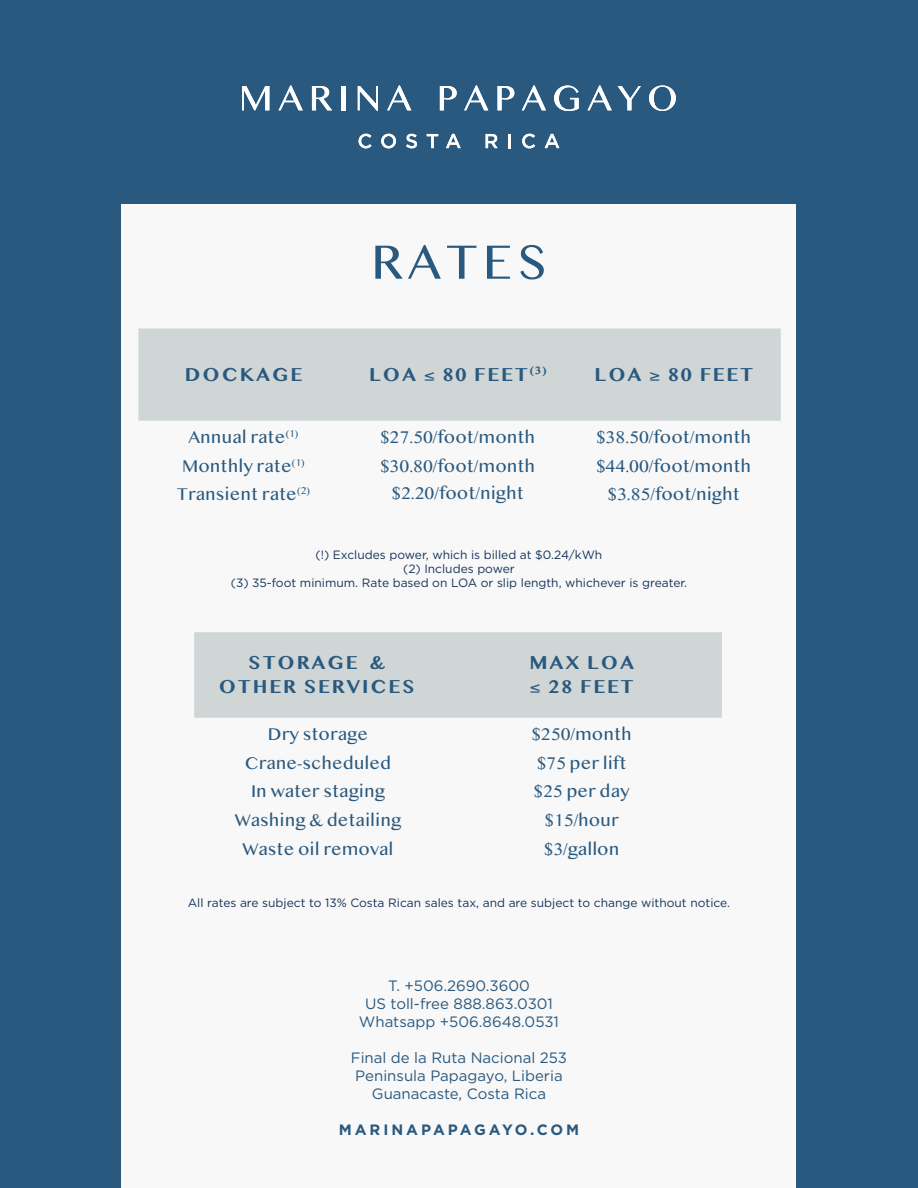
<style>
.page{position:relative;width:918px;height:1188px;background:#29597f}
.page>*{position:absolute;margin:0;border:0;box-sizing:border-box;transform-origin:0 0}
.t1{font:51px "Myanmar MN";letter-spacing:.1em;color:#29597f}
.t2{font:700 19.5px/23.4px "Myanmar MN";letter-spacing:.1em;color:#29597f;text-align:center}
.t3{font:18px/28.7px "Myanmar MN";color:#29597f}
.t4{font:15px "Gotham";color:#29597f}
.t5{font:700 15px "Gotham";letter-spacing:.2em;color:#29597f}
.t6{font:12px "Gotham";color:#153359}
</style>
<div class="page">
<div style="left:122px;top:205px;width:674px;height:983px;background:#f8f8f8"></div>
<svg style="left:242px;top:86px;width:27px;height:24px"></svg>
<svg style="left:279px;top:86px;width:24px;height:24px"></svg>
<svg style="left:312px;top:86px;width:20px;height:24px"></svg>
<hr style="left:341px;top:86px;width:4px;height:24px;background:#fff">
<svg style="left:358px;top:86px;width:20px;height:25px"></svg>
<svg style="left:387px;top:86px;width:24px;height:24px"></svg>
<svg style="left:440px;top:86px;width:17px;height:24px"></svg>
<svg style="left:464px;top:86px;width:24px;height:24px"></svg>
<svg style="left:498px;top:86px;width:16px;height:24px"></svg>
<svg style="left:522px;top:86px;width:24px;height:24px"></svg>
<svg style="left:554px;top:85px;width:25px;height:26px"></svg>
<svg style="left:588px;top:86px;width:24px;height:24px"></svg>
<svg style="left:618px;top:86px;width:23px;height:24px"></svg>
<svg style="left:649px;top:86px;width:27px;height:25px"></svg>
<svg style="left:359px;top:134px;width:13px;height:14px"></svg>
<svg style="left:381px;top:134px;width:15px;height:14px"></svg>
<svg style="left:406px;top:134px;width:11px;height:14px"></svg>
<svg style="left:427px;top:134px;width:11px;height:14px"></svg>
<svg style="left:446px;top:134px;width:15px;height:14px"></svg>
<svg style="left:486px;top:134px;width:12px;height:14px"></svg>
<hr style="left:508px;top:134px;width:3px;height:14px;background:#fff">
<svg style="left:522px;top:134px;width:13px;height:14px"></svg>
<svg style="left:545px;top:134px;width:14px;height:14px"></svg>
<div style="left:138px;top:328px;width:643px;height:93px;background:#d0d5d6"></div>
<div style="left:194px;top:632px;width:528px;height:86px;background:#d0d5d6"></div>
<p class="t1" style="left:371px;top:231px;width:178px">RATES</p>
<p class="t2" style="left:185px;top:362px;width:119px">DOCKAGE</p>
<p class="t2" style="left:369px;top:362px;width:179px">LOA ≤ 80 FEET<sup>(3)</sup></p>
<p class="t2" style="left:595px;top:362px;width:160px">LOA ≥ 80 FEET</p>
<p class="t3" style="left:188px;top:423px;width:112px">Annual rate<sup>(1)</sup></p>
<p class="t3" style="left:596px;top:423px;width:156px">$38.50/foot/month</p>
<p class="t3" style="left:182px;top:451px;width:124px">Monthly rate<sup>(1)</sup></p>
<p class="t3" style="left:596px;top:451px;width:156px">$44.00/foot/month</p>
<p class="t3" style="left:177px;top:480px;width:135px">Transient rate<sup>(2)</sup></p>
<p class="t3" style="left:380px;top:423px;width:156px">$27.50/foot/month $30.80/foot/month</p>
<p class="t3" style="left:392px;top:478px;width:134px">$2.20/foot/night</p>
<p class="t3" style="left:608px;top:480px;width:134px">$3.85/foot/night</p>
<p class="t6" style="left:316px;top:547px;width:288px">(!) Excludes power, which is billed at $0.24/kWh</p>
<p class="t6" style="left:403px;top:561px;width:113px">(2) Includes power</p>
<p class="t6" style="left:231px;top:575px;width:458px">(3) 35-foot minimum. Rate based on LOA or slip length, whichever is greater.</p>
<p class="t2" style="left:219px;top:651px;width:197px">STORAGE &amp;<br>OTHER SERVICES</p>
<p class="t2" style="left:529px;top:651px;width:106px;text-align:left">MAX LOA ≤ 28 FEET</p>
<p class="t3" style="left:268px;top:720px;width:102px">Dry storage</p>
<p class="t3" style="left:532px;top:720px;width:102px">$250/month</p>
<p class="t3" style="left:245px;top:748px;width:148px">Crane-scheduled</p>
<p class="t3" style="left:537px;top:748px;width:91px">$75 per lift</p>
<p class="t3" style="left:251px;top:777px;width:135px">In water staging</p>
<p class="t3" style="left:534px;top:777px;width:97px">$25 per day</p>
<p class="t3" style="left:235px;top:806px;width:168px">Washing &amp; detailing</p>
<p class="t3" style="left:545px;top:806px;width:76px">$15/hour</p>
<p class="t3" style="left:242px;top:834px;width:153px">Waste oil removal</p>
<p class="t3" style="left:544px;top:834px;width:77px">$3/gallon</p>
<p class="t6" style="left:188px;top:895px;width:544px">All rates are subject to 13% Costa Rican sales tax, and are subject to change without notice.</p>
<p class="t4" style="left:388px;top:976px;width:143px">T. +506.2690.3600</p>
<p class="t4" style="left:365px;top:994px;width:189px">US toll-free 888.863.0301</p>
<p class="t4" style="left:359px;top:1012px;width:202px">Whatsapp +506.8648.0531</p>
<p class="t4" style="left:351px;top:1048px;width:218px">Final de la Ruta Nacional 253</p>
<p class="t4" style="left:355px;top:1066px;width:209px">Peninsula Papagayo, Liberia</p>
<p class="t4" style="left:372px;top:1084px;width:176px">Guanacaste, Costa Rica</p>
<p class="t5" style="left:339px;top:1119px;width:242px">MARINAPAPAGAYO.COM</p>
</div>
